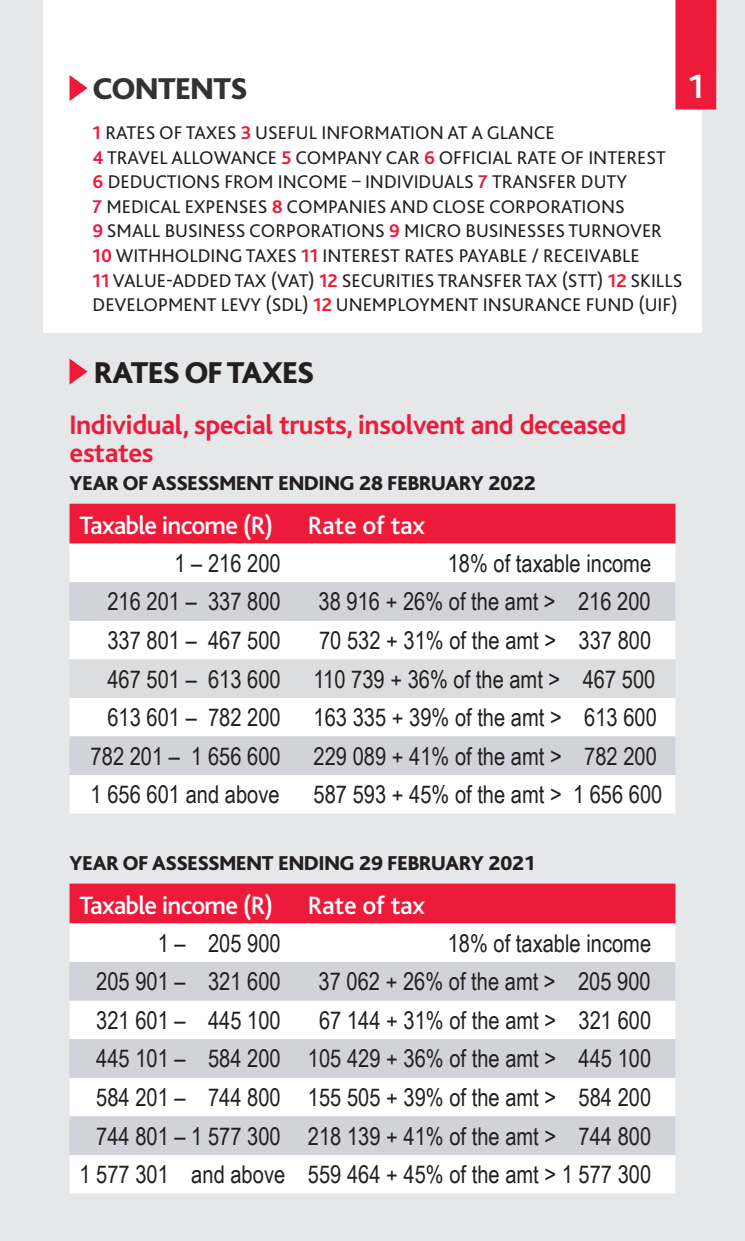
<style>
.page{position:relative;width:745px;height:1241px;background:#fff}
.page>*{position:absolute;margin:0;border:0;box-sizing:border-box;transform-origin:0 0}
.t1{font:700 35px "Bliss Icelandic";color:#fff}
.t2{font:800 31.5px "Bliss Icelandic";letter-spacing:-.01em;color:#231f20}
.t3{font:800 31.5px "Bliss Icelandic";letter-spacing:-.01em;color:#333231}
.t4{font:700 28px/28px "Bliss Icelandic";letter-spacing:-.015em;color:#ed1a3a}
.t5{font:500 26.25px "Bliss Icelandic";letter-spacing:-.03em;color:#fff}
.t6{font:500 26.25px "Bliss Icelandic";letter-spacing:-.01em;color:#fff}
.t7{font:24.5px/38.5px "Arial Narrow";color:#231f20;text-align:right}
.t8{font:800 21px "Bliss Icelandic";color:#231f20}
.t9{font:19.25px/24.5px "Bliss 2";color:#231f20}
.s1{font-weight:700;color:#ed1a3a}
</style>
<div class="page">
<div style="left:0;top:0;width:744px;height:1240px;background:#e6e7e9"></div>
<div style="left:43px;top:0;width:658px;height:332px;background:#fff"></div>
<svg style="left:69px;top:75px;width:18px;height:26px"></svg>
<svg style="left:69px;top:358px;width:18px;height:26px"></svg>
<div style="left:69px;top:503px;width:606px;height:40px;background:#ed1a3a"></div>
<div style="left:69px;top:543px;width:606px;height:270px;background:#fff"></div>
<svg style="left:69px;top:582px;width:606px;height:192px;background:#e7e8ec"></svg>
<div style="left:69px;top:659px;width:606px;height:38px;background:#dcdddf"></div>
<div style="left:69px;top:883px;width:606px;height:40px;background:#ed1a3a"></div>
<div style="left:69px;top:923px;width:606px;height:270px;background:#fff"></div>
<svg style="left:69px;top:961px;width:606px;height:193px;background:#e3e4e8"></svg>
<div style="left:675px;top:0;width:41px;height:109px;background:#ed1a3a"></div>
<p class="t3" style="left:93px;top:72px;width:155px">CONTENTS</p>
<h1 class="t1" style="left:686px;top:68px;width:20px">1</h1>
<p class="t9" style="left:92px;top:120px;width:591px"><span class="s1">1</span> RATES OF TAXES <span class="s1">3</span> USEFUL INFORMATION AT A GLANCE<br><span class="s1">4</span> TRAVEL ALLOWANCE <span class="s1">5</span> COMPANY CAR <span class="s1">6</span> OFFICIAL RATE OF INTEREST<br><span class="s1">6</span> DEDUCTIONS FROM INCOME – INDIVIDUALS <span class="s1">7</span> TRANSFER DUTY<br><span class="s1">7</span> MEDICAL EXPENSES <span class="s1">8</span> COMPANIES AND CLOSE CORPORATIONS<br><span class="s1">9</span> SMALL BUSINESS CORPORATIONS <span class="s1">9</span> MICRO BUSINESSES TURNOVER <span class="s1">10</span> WITHHOLDING TAXES <span class="s1">11</span> INTEREST RATES PAYABLE / RECEIVABLE<br><span class="s1">11</span> VALUE-ADDED TAX (VAT) <span class="s1">12</span> SECURITIES TRANSFER TAX (STT) <span class="s1">12</span> SKILLS DEVELOPMENT LEVY (SDL) <span class="s1">12</span> UNEMPLOYMENT INSURANCE FUND (UIF)</p>
<p class="t2" style="left:94px;top:356px;width:221px">RATES OF TAXES</p>
<p class="t4" style="left:69px;top:411px;width:558px">Individual, special trusts, insolvent and deceased estates</p>
<p class="t8" style="left:69px;top:472px;width:467px">YEAR OF ASSESSMENT ENDING 28 FEBRUARY 2022</p>
<p class="t5" style="left:79px;top:511px;width:195px">Taxable income (R)</p>
<p class="t6" style="left:308px;top:511px;width:118px">Rate of tax</p>
<p class="t7" style="left:174px;top:543px;width:108px">1 – 216 200</p>
<p class="t7" style="left:447px;top:543px;width:205px">18% of taxable income</p>
<p class="t7" style="left:107px;top:581px;width:175px">216 201 – 337 800</p>
<p class="t7" style="left:318px;top:581px;width:333px">38 916 + 26% of the amt &gt; 216 200</p>
<p class="t7" style="left:107px;top:620px;width:175px">337 801 – 467 500</p>
<p class="t7" style="left:319px;top:620px;width:333px">70 532 + 31% of the amt &gt; 337 800</p>
<p class="t7" style="left:107px;top:658px;width:175px">467 501 – 613 600</p>
<p class="t7" style="left:313px;top:658px;width:343px">110 739 + 36% of the amt &gt; 467 500</p>
<p class="t7" style="left:107px;top:697px;width:175px">613 601 – 782 200</p>
<p class="t7" style="left:313px;top:697px;width:344px">163 335 + 39% of the amt &gt; 613 600</p>
<p class="t7" style="left:91px;top:735px;width:191px">782 201 – 1 656 600</p>
<p class="t7" style="left:313px;top:735px;width:344px">229 089 + 41% of the amt &gt; 782 200</p>
<p class="t7" style="left:91px;top:774px;width:190px">1 656 601 and above</p>
<p class="t7" style="left:313px;top:774px;width:350px">587 593 + 45% of the amt &gt; 1 656 600</p>
<p class="t8" style="left:69px;top:851px;width:467px">YEAR OF ASSESSMENT ENDING 29 FEBRUARY 2021</p>
<p class="t5" style="left:79px;top:891px;width:195px">Taxable income (R)</p>
<p class="t6" style="left:308px;top:891px;width:118px">Rate of tax</p>
<p class="t7" style="left:158px;top:922px;width:124px">1 – 205 900</p>
<p class="t7" style="left:447px;top:922px;width:205px">18% of taxable income</p>
<p class="t7" style="left:96px;top:961px;width:186px">205 901 – 321 600</p>
<p class="t7" style="left:318px;top:961px;width:333px">37 062 + 26% of the amt &gt; 205 900</p>
<p class="t7" style="left:96px;top:999px;width:186px">321 601 – 445 100</p>
<p class="t7" style="left:79px;top:999px;width:573px">67 144 + 31% of the amt &gt; 321 600<br>445 101 – 584 200 105 429 + 36% of the amt &gt; 445 100<br>584 201 – 744 800 155 505 + 39% of the amt &gt; 584 200<br>744 801 – 1 577 300 218 139 + 41% of the amt &gt; 744 800<br>1 577 301 and above 559 464 + 45% of the amt &gt; 1 577 300</p>
</div>
